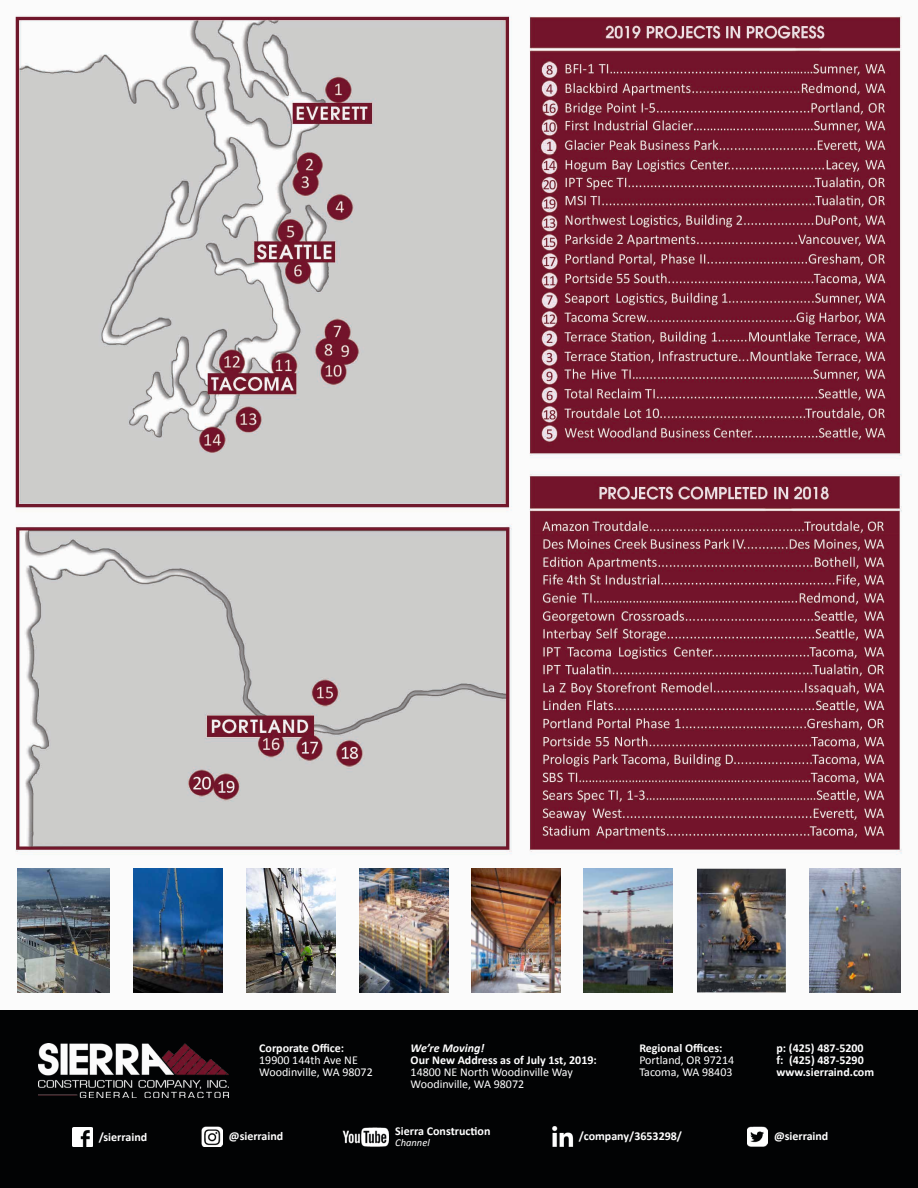
<style>
.page{position:relative;width:918px;height:1188px;background:#fff}
.page>*{position:absolute;margin:0;border:0;box-sizing:border-box;transform-origin:0 0}
.t1{font:700 12px/12px "Calibri";color:#fff}
.t2{font:12px/12px "Calibri";color:#fff}
.t3{font:italic 700 12px "Calibri";color:#fff}
.t4{font:italic 10.5px "Calibri";color:#fff}
</style>
<div class="page">
<img style="left:0;top:15px;width:918px;height:996px">
<div style="left:0;top:1011px;width:918px;height:177px;background:#020304"></div>
<img style="left:202px;top:1126px;width:21px;height:21px">
<img style="left:552px;top:1126px;width:22px;height:21px">
<img style="left:72px;top:1127px;width:20px;height:20px">
<img style="left:342px;top:1128px;width:46px;height:19px">
<img style="left:747px;top:1126px;width:21px;height:21px">
<img style="left:38px;top:1043px;width:191px;height:55px">
<img style="left:17px;top:869px;width:93px;height:124px">
<img style="left:134px;top:868px;width:89px;height:124px">
<img style="left:247px;top:869px;width:89px;height:123px">
<img style="left:359px;top:868px;width:89px;height:124px">
<img style="left:471px;top:869px;width:89px;height:124px">
<img style="left:584px;top:868px;width:89px;height:124px">
<img style="left:697px;top:869px;width:89px;height:123px">
<img style="left:810px;top:868px;width:91px;height:124px">
<p class="t1" style="left:259px;top:1042px;width:87px">Corporate Office:</p>
<p class="t2" style="left:259px;top:1054px;width:115px">19900 144th Ave NE<br>Woodinville, WA 98072</p>
<p class="t3" style="left:411px;top:1041px;width:75px">We’re Moving!</p>
<p class="t1" style="left:411px;top:1054px;width:188px">Our New Address as of July 1st, 2019:</p>
<p class="t2" style="left:411px;top:1066px;width:164px">14800 NE North Woodinville Way<br>Woodinville, WA 98072</p>
<p class="t1" style="left:639px;top:1042px;width:85px">Regional Offices:</p>
<p class="t2" style="left:639px;top:1054px;width:96px">Portland, OR 97214<br>Tacoma, WA 98403</p>
<p class="t1" style="left:777px;top:1042px;width:99px">p: (425) 487-5200<br>f: (425) 487-5290 www.sierraind.com</p>
<p class="t1" style="left:395px;top:1125px;width:97px">Sierra Construction</p>
<p class="t4" style="left:395px;top:1135px;width:36px">Channel</p>
<p class="t1" style="left:99px;top:1131px;width:50px">/sierraind</p>
<p class="t1" style="left:579px;top:1130px;width:105px">/company/3653298/</p>
<p class="t1" style="left:774px;top:1130px;width:56px">@sierraind</p>
<p class="t1" style="left:229px;top:1130px;width:56px">@sierraind</p>
</div>
